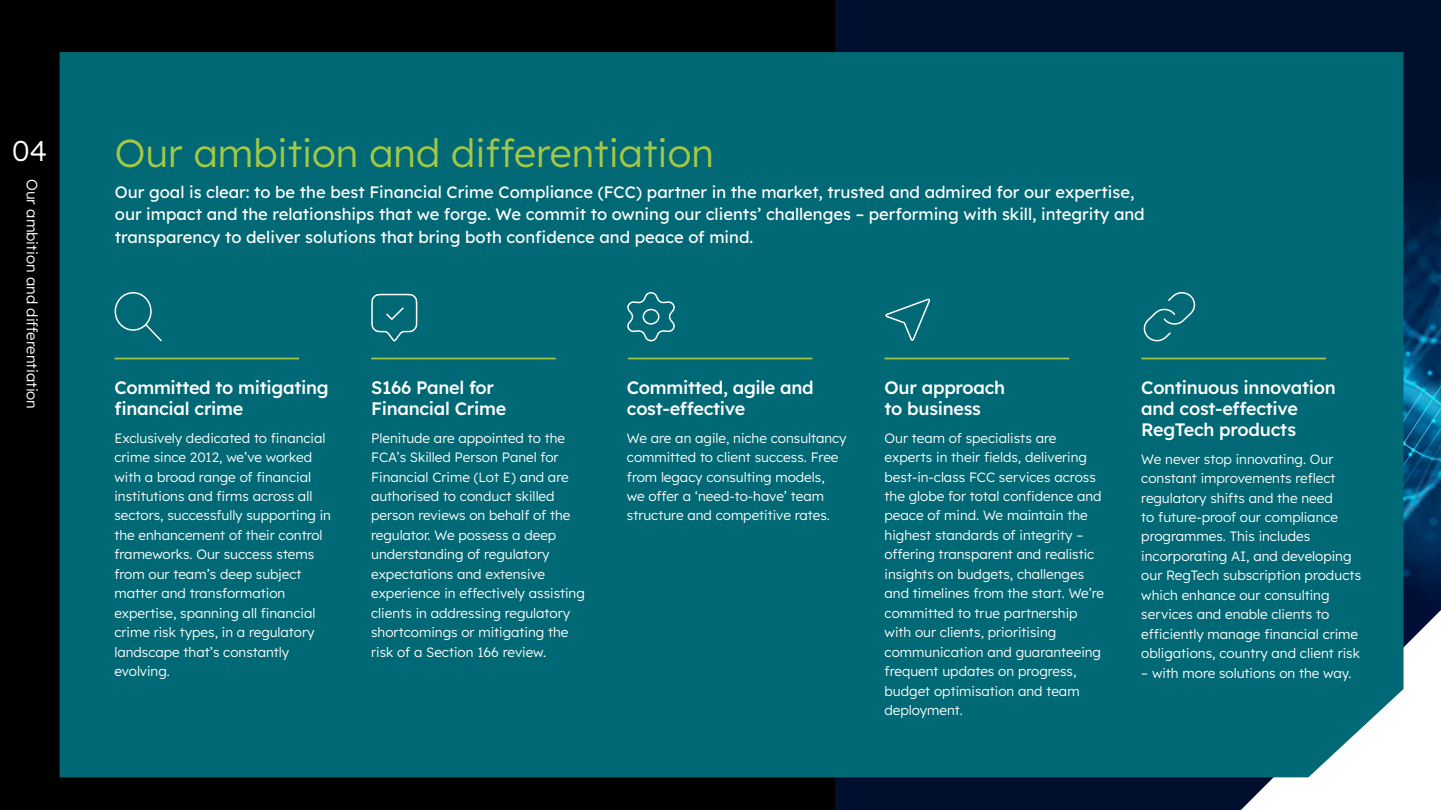
<style>
.page{position:relative;width:1441px;height:810px;background:#fff}
.page>*{position:absolute;margin:0;border:0;box-sizing:border-box;transform-origin:0 0}
.t1{font:300 39px "Lexend";color:#a4c845}
.t2{font:300 28.5px "Lexend";color:#fff}
.t3{font:500 18px/21px "Lexend";letter-spacing:-.015em;color:#fff}
.t4{font:16.5px/22.5px "Lexend";color:#fff}
.t5{font:300 15px "Lexend";color:#fff}
.t6{font:300 13.5px/19.5px "Lexend";color:#fff}
.t7{font:6.75px "Minion Pro";color:#000}
</style>
<div class="page">
<div style="left:834px;top:0;width:606px;height:810px;background:#000f2e"></div>
<img style="left:1403px;top:130px;width:37px;height:480px">
<div style="left:0;top:0;width:834px;height:810px;background:#000"></div>
<svg style="left:1240px;top:610px;width:200px;height:200px"></svg>
<div style="left:60px;top:52px;width:1343px;height:725px;background:#006975"></div>
<svg style="left:1142px;top:291px;width:53px;height:51px;background:#157580"></svg>
<svg style="left:626px;top:291px;width:50px;height:51px;background:#1f7b86"></svg>
<hr style="left:1141px;top:358px;width:184px;height:1px;background:#a4c845">
<hr style="left:884px;top:358px;width:185px;height:1px;background:#a4c845">
<hr style="left:628px;top:358px;width:184px;height:1px;background:#a4c845">
<hr style="left:371px;top:358px;width:184px;height:1px;background:#a4c845">
<hr style="left:114px;top:358px;width:185px;height:1px;background:#a4c845">
<svg style="left:114px;top:291px;width:49px;height:52px;background:#147580"></svg>
<svg style="left:370px;top:293px;width:48px;height:50px;background:#1d7a84"></svg>
<svg style="left:883px;top:298px;width:47px;height:44px;background:#187781"></svg>
<p class="t7" style="left:60px;top:50px;width:3px">.</p>
<h2 class="t2" style="left:12px;top:131px;width:37px">04</h2>
<p class="t5" style="left:43px;top:179px;width:232px;rotate:90deg">Our ambition and differentiation</p>
<h1 class="t1" style="left:115px;top:125px;width:600px">Our ambition and differentiation</h1>
<p class="t4" style="left:115px;top:179px;width:1031px">Our goal is clear: to be the best Financial Crime Compliance (FCC) partner in the market, trusted and admired for our expertise, our impact and the relationships that we forge. We commit to owning our clients’ challenges – performing with skill, integrity and transparency to deliver solutions that bring both confidence and peace of mind.</p>
<h3 class="t3" style="left:114px;top:375px;width:216px">Committed to mitigating financial crime</h3>
<p class="t6" style="left:114px;top:427px;width:218px">Exclusively dedicated to financial crime since 2012, we’ve worked with a broad range of financial institutions and firms across all sectors, successfully supporting in the enhancement of their control frameworks. Our success stems from our team’s deep subject matter and transformation expertise, spanning all financial crime risk types, in a regulatory landscape that’s constantly evolving.</p>
<h3 class="t3" style="left:371px;top:375px;width:137px">S166 Panel for<br>Financial Crime</h3>
<p class="t6" style="left:371px;top:427px;width:215px">Plenitude are appointed to the<br>FCA’s Skilled Person Panel for<br>Financial Crime (Lot E) and are authorised to conduct skilled person reviews on behalf of the regulator. We possess a deep understanding of regulatory expectations and extensive experience in effectively assisting clients in addressing regulatory shortcomings or mitigating the risk of a Section 166 review.</p>
<h3 class="t3" style="left:627px;top:375px;width:188px">Committed, agile and cost-effective</h3>
<p class="t6" style="left:627px;top:427px;width:221px">We are an agile, niche consultancy committed to client success. Free from legacy consulting models,<br>we offer a ‘need-to-have’ team structure and competitive rates.</p>
<h3 class="t3" style="left:884px;top:375px;width:122px">Our approach to business</h3>
<p class="t6" style="left:884px;top:427px;width:221px">Our team of specialists are experts in their fields, delivering best-in-class FCC services across the globe for total confidence and peace of mind. We maintain the highest standards of integrity – offering transparent and realistic insights on budgets, challenges and timelines from the start. We’re committed to true partnership with our clients, prioritising communication and guaranteeing frequent updates on progress, budget optimisation and team deployment.</p>
<h3 class="t3" style="left:1141px;top:375px;width:196px">Continuous innovation and cost-effective<br>RegTech products</h3>
<p class="t6" style="left:1141px;top:448px;width:221px">We never stop innovating. Our constant improvements reflect regulatory shifts and the need<br>to future-proof our compliance programmes. This includes incorporating AI, and developing our RegTech subscription products which enhance our consulting services and enable clients to efficiently manage financial crime obligations, country and client risk</p>
<p class="t6" style="left:1141px;top:663px;width:212px">– with more solutions on the way.</p>
</div>
